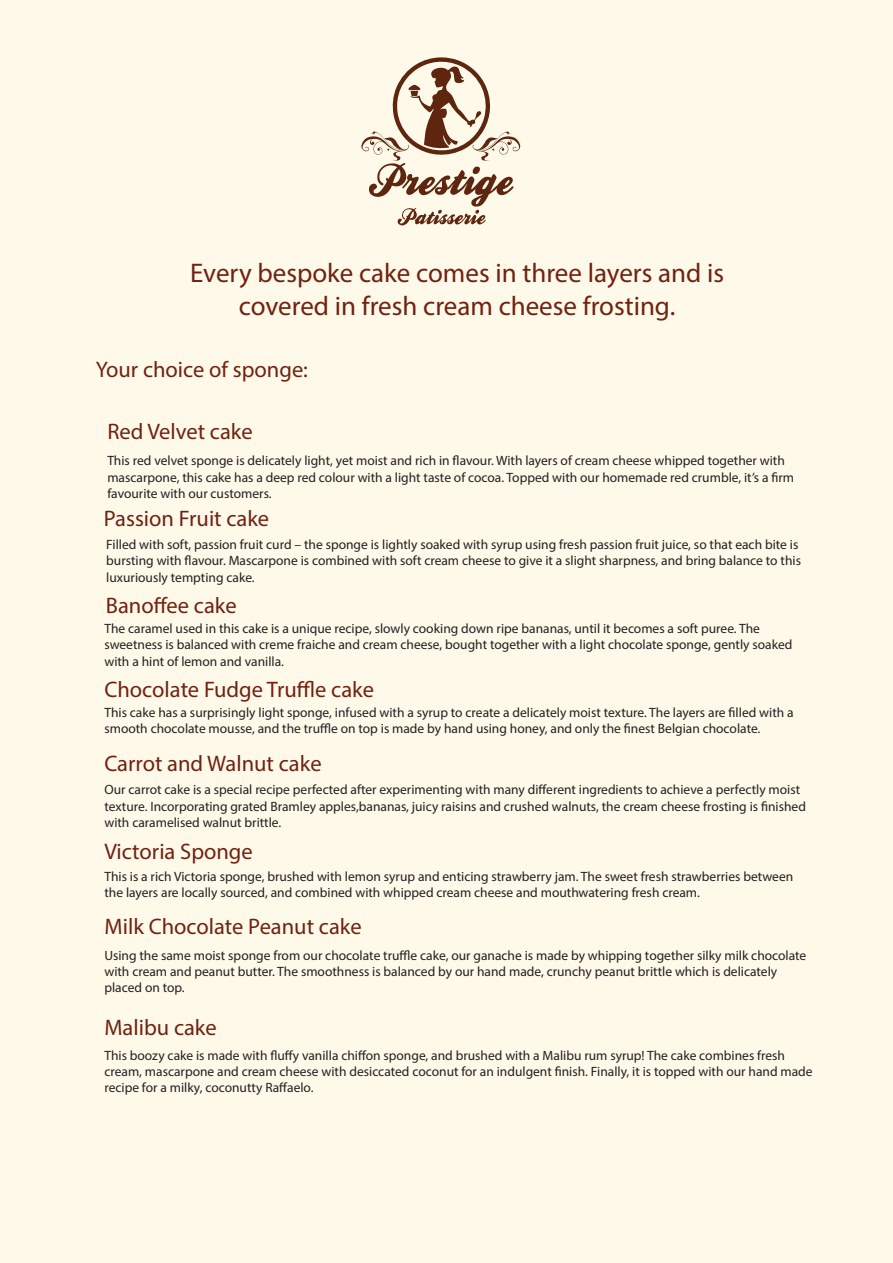
<style>
.page{position:relative;width:893px;height:1263px;background:#fef9e9}
.page>*{position:absolute;margin:0;border:0;box-sizing:border-box;transform-origin:0 0}
.t1{font:27px/32.4px "Myriad Pro";color:#702212;text-align:center}
.t2{font:22.5px "Myriad Pro";color:#702212}
.t3{font:13.5px/16.2px "Myriad Pro";color:#231f20}
</style>
<div class="page">
<svg style="left:361px;top:57px;width:159px;height:168px"></svg>
<p class="t1" style="left:190px;top:257px;width:535px">Every bespoke cake comes in three layers and is covered in fresh cream cheese frosting.</p>
<p class="t2" style="left:96px;top:356px;width:214px">Your choice of sponge:</p>
<p class="t2" style="left:107px;top:417px;width:147px">Red Velvet cake</p>
<p class="t3" style="left:107px;top:453px;width:688px">This red velvet sponge is delicately light, yet moist and rich in flavour. With layers of cream cheese whipped together with mascarpone, this cake has a deep red colour with a light taste of cocoa. Topped with our homemade red crumble, it’s a firm favourite with our customers.</p>
<p class="t2" style="left:104px;top:505px;width:167px">Passion Fruit cake</p>
<p class="t3" style="left:106px;top:536px;width:696px">Filled with soft, passion fruit curd – the sponge is lightly soaked with syrup using fresh passion fruit juice, so that each bite is bursting with flavour. Mascarpone is combined with soft cream cheese to give it a slight sharpness, and bring balance to this luxuriously tempting cake.</p>
<p class="t2" style="left:106px;top:591px;width:132px">Banoffee cake</p>
<p class="t3" style="left:104px;top:620px;width:689px">The caramel used in this cake is a unique recipe, slowly cooking down ripe bananas, until it becomes a soft puree. The sweetness is balanced with creme fraiche and cream cheese, bought together with a light chocolate sponge, gently soaked with a hint of lemon and vanilla.</p>
<p class="t2" style="left:104px;top:675px;width:271px">Chocolate Fudge Truffle cake</p>
<p class="t3" style="left:104px;top:704px;width:691px">This cake has a surprisingly light sponge, infused with a syrup to create a delicately moist texture. The layers are filled with a smooth chocolate mousse, and the truffle on top is made by hand using honey, and only the finest Belgian chocolate.</p>
<p class="t2" style="left:104px;top:749px;width:219px">Carrot and Walnut cake</p>
<p class="t3" style="left:104px;top:781px;width:703px">Our carrot cake is a special recipe perfected after experimenting with many different ingredients to achieve a perfectly moist texture. Incorporating grated Bramley apples,bananas, juicy raisins and crushed walnuts, the cream cheese frosting is finished with caramelised walnut brittle.</p>
<p class="t2" style="left:104px;top:837px;width:150px">Victoria Sponge</p>
<p class="t3" style="left:104px;top:868px;width:690px">This is a rich Victoria sponge, brushed with lemon syrup and enticing strawberry jam. The sweet fresh strawberries between the layers are locally sourced, and combined with whipped cream cheese and mouthwatering fresh cream.</p>
<p class="t2" style="left:104px;top:913px;width:259px">Milk Chocolate Peanut cake</p>
<p class="t3" style="left:104px;top:947px;width:703px">Using the same moist sponge from our chocolate truffle cake, our ganache is made by whipping together silky milk chocolate with cream and peanut butter. The smoothness is balanced by our hand made, crunchy peanut brittle which is delicately placed on top.</p>
<p class="t2" style="left:104px;top:1013px;width:114px">Malibu cake</p>
<p class="t3" style="left:104px;top:1047px;width:710px">This boozy cake is made with fluffy vanilla chiffon sponge, and brushed with a Malibu rum syrup! The cake combines fresh cream, mascarpone and cream cheese with desiccated coconut for an indulgent finish. Finally, it is topped with our hand made recipe for a milky, coconutty Raffaelo.</p>
</div>
